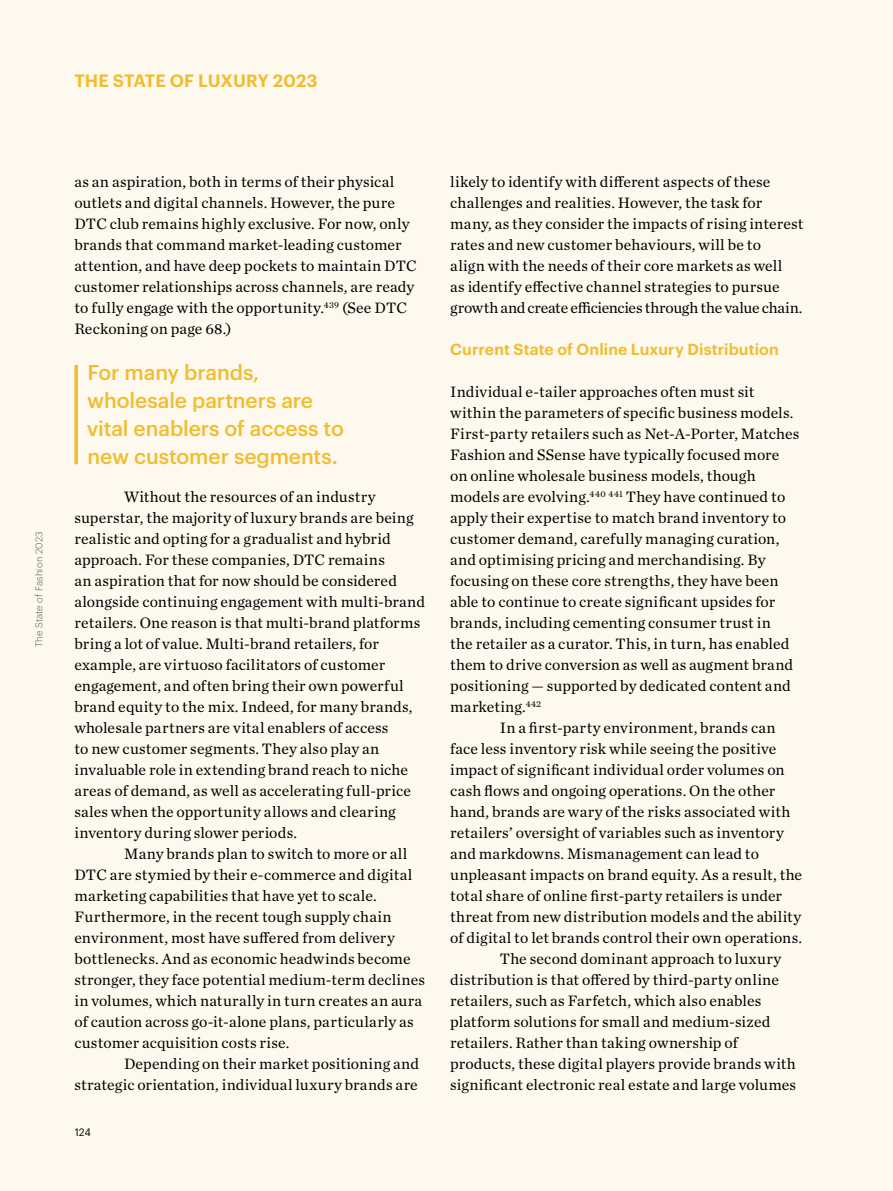
<style>
.page{position:relative;width:893px;height:1191px;background:#fef9ee}
.page>*{position:absolute;margin:0;border:0;box-sizing:border-box;transform-origin:0 0}
.t1{font:500 21px/28px "Graphik";letter-spacing:-.005em;color:#f1bd30}
.t2{font:600 17.5px "Graphik";color:#f1bd30}
.t3{font:15.75px/21px "Chronicle Text G1";letter-spacing:.01em;color:#000}
.t4{font:600 15.75px "Graphik";letter-spacing:.01em;color:#f1bd30}
.t5{font:10.5px "Graphik";color:#000}
.t6{font:300 9.62px "Graphik";letter-spacing:.02em;color:#575756}
</style>
<div class="page">
<svg style="left:74px;top:365px;width:4px;height:99px"></svg>
<p class="t2" style="left:74px;top:67px;width:245px">THE STATE OF LUXURY 2023</p>
<p class="t6" style="left:32px;top:647px;width:117px;rotate:-90deg">The State of Fashion 2023</p>
<p class="t3" style="left:74px;top:170px;width:344px">as an aspiration, both in terms of their physical outlets and digital channels. However, the pure DTC club remains highly exclusive. For now, only brands that command market-leading customer attention, and have deep pockets to maintain DTC customer relationships across channels, are ready to fully engage with the opportunity.<sup>439</sup> (See DTC Reckoning on page 68.)</p>
<h1 class="t1" style="left:87px;top:356px;width:259px">For many brands, wholesale partners are vital enablers of access to new customer segments.</h1>
<p class="t3" style="left:74px;top:485px;width:352px;text-indent:50px">Without the resources of an industry superstar, the majority of luxury brands are being realistic and opting for a gradualist and hybrid approach. For these companies, DTC remains<br>an aspiration that for now should be considered alongside continuing engagement with multi-brand retailers. One reason is that multi-brand platforms bring a lot of value. Multi-brand retailers, for example, are virtuoso facilitators of customer engagement, and often bring their own powerful brand equity to the mix. Indeed, for many brands, wholesale partners are vital enablers of access<br>to new customer segments. They also play an invaluable role in extending brand reach to niche areas of demand, as well as accelerating full-price sales when the opportunity allows and clearing inventory during slower periods.</p>
<p class="t3" style="left:74px;top:842px;width:352px;text-indent:50px">Many brands plan to switch to more or all DTC are stymied by their e-commerce and digital marketing capabilities that have yet to scale.<br>Furthermore, in the recent tough supply chain environment, most have suffered from delivery bottlenecks. And as economic headwinds become stronger, they face potential medium-term declines in volumes, which naturally in turn creates an aura of caution across go-it-alone plans, particularly as customer acquisition costs rise.</p>
<p class="t3" style="left:74px;top:1052px;width:346px;text-align:right">Depending on their market positioning and strategic orientation, individual luxury brands are</p>
<p class="t5" style="left:75px;top:1124px;width:18px">124</p>
<p class="t3" style="left:450px;top:170px;width:355px">likely to identify with different aspects of these challenges and realities. However, the task for many, as they consider the impacts of rising interest rates and new customer behaviours, will be to<br>align with the needs of their core markets as well<br>as identify effective channel strategies to pursue growth and create efficiencies through the value chain.</p>
<p class="t4" style="left:450px;top:337px;width:330px">Current State of Online Luxury Distribution</p>
<p class="t3" style="left:450px;top:380px;width:306px">Individual e-tailer approaches often must sit</p>
<p class="t3" style="left:450px;top:401px;width:345px">within the parameters of specific business models.</p>
<p class="t3" style="left:450px;top:422px;width:351px">First-party retailers such as Net-A-Porter, Matches</p>
<p class="t3" style="left:450px;top:443px;width:331px">Fashion and SSense have typically focused more</p>
<p class="t3" style="left:450px;top:464px;width:307px">on online wholesale business models, though</p>
<p class="t3" style="left:450px;top:485px;width:337px">models are evolving.<sup>440</sup> <sup>441</sup> They have continued to</p>
<p class="t3" style="left:450px;top:506px;width:337px">apply their expertise to match brand inventory to</p>
<p class="t3" style="left:450px;top:527px;width:331px">customer demand, carefully managing curation,</p>
<p class="t3" style="left:450px;top:548px;width:317px">and optimising pricing and merchandising. By</p>
<p class="t3" style="left:450px;top:569px;width:330px">focusing on these core strengths, they have been</p>
<p class="t3" style="left:450px;top:590px;width:326px">able to continue to create significant upsides for</p>
<p class="t3" style="left:450px;top:611px;width:322px">brands, including cementing consumer trust in</p>
<p class="t3" style="left:450px;top:632px;width:341px">the retailer as a curator. This, in turn, has enabled</p>
<p class="t3" style="left:450px;top:653px;width:344px">them to drive conversion as well as augment brand</p>
<p class="t3" style="left:450px;top:674px;width:342px">positioning — supported by dedicated content and</p>
<p class="t3" style="left:450px;top:695px;width:93px">marketing.<sup>442</sup></p>
<p class="t3" style="left:500px;top:716px;width:277px">In a first-party environment, brands can</p>
<p class="t3" style="left:450px;top:737px;width:328px">face less inventory risk while seeing the positive</p>
<p class="t3" style="left:450px;top:758px;width:336px">impact of significant individual order volumes on</p>
<p class="t3" style="left:450px;top:779px;width:327px">cash flows and ongoing operations. On the other</p>
<p class="t3" style="left:450px;top:800px;width:342px">hand, brands are wary of the risks associated with</p>
<p class="t3" style="left:450px;top:821px;width:335px">retailers’ oversight of variables such as inventory</p>
<p class="t3" style="left:450px;top:842px;width:310px">and markdowns. Mismanagement can lead to</p>
<p class="t3" style="left:450px;top:863px;width:353px">unpleasant impacts on brand equity. As a result, the</p>
<p class="t3" style="left:450px;top:884px;width:333px">total share of online first-party retailers is under</p>
<p class="t3" style="left:450px;top:905px;width:353px">threat from new distribution models and the ability</p>
<p class="t3" style="left:450px;top:926px;width:353px">of digital to let brands control their own operations.</p>
<p class="t3" style="left:500px;top:947px;width:283px">The second dominant approach to luxury</p>
<p class="t3" style="left:450px;top:968px;width:330px">distribution is that offered by third-party online</p>
<p class="t3" style="left:450px;top:989px;width:313px">retailers, such as Farfetch, which also enables</p>
<p class="t3" style="left:450px;top:1010px;width:322px">platform solutions for small and medium-sized</p>
<p class="t3" style="left:450px;top:1031px;width:289px">retailers. Rather than taking ownership of</p>
<p class="t3" style="left:450px;top:1052px;width:347px">products, these digital players provide brands with</p>
<p class="t3" style="left:450px;top:1073px;width:347px">significant electronic real estate and large volumes</p>
</div>
